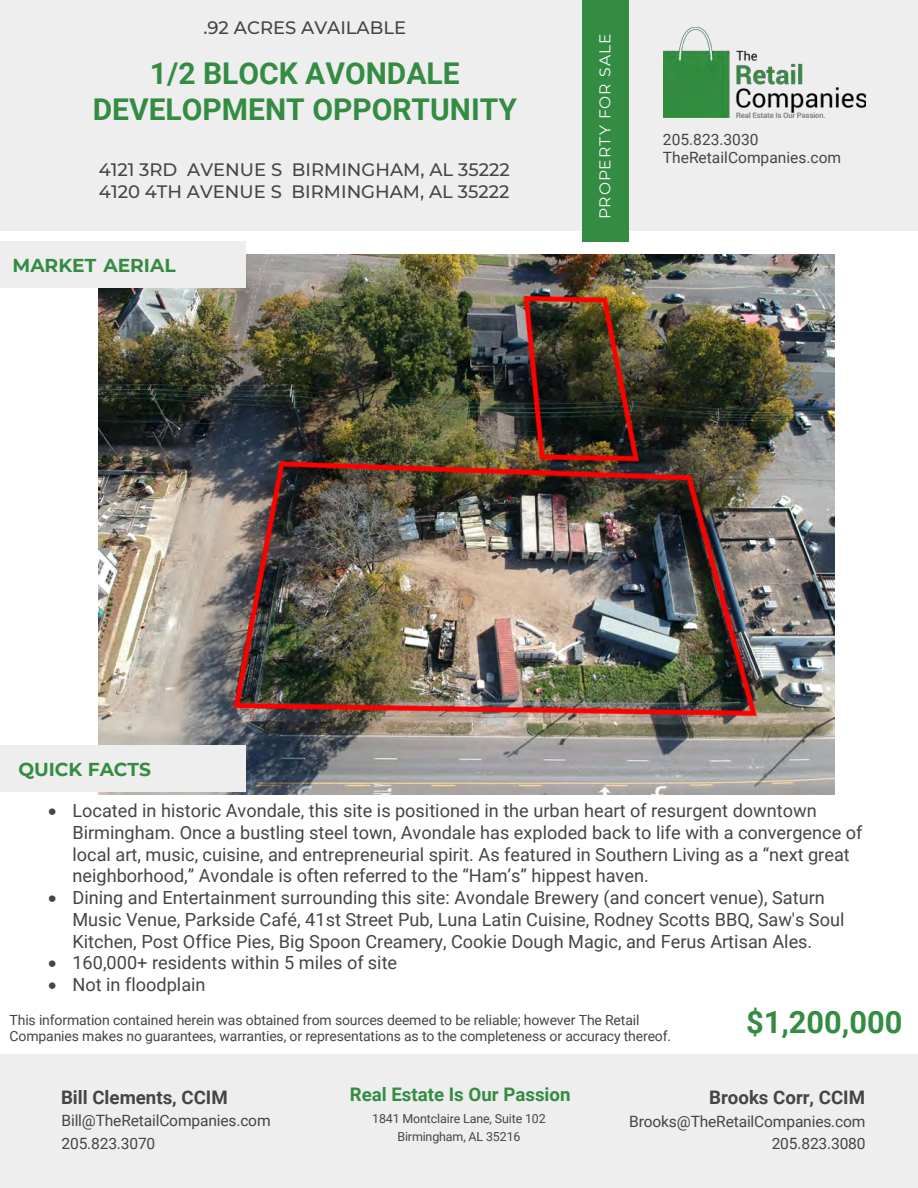
<style>
.page{position:relative;width:918px;height:1188px;background:#fff}
.page>*{position:absolute;margin:0;border:0;box-sizing:border-box;transform-origin:0 0}
.t1{font:700 30.75px "Roboto";color:#348c43}
.t2{font:700 30px/36px "Roboto";color:#348c43;text-align:center}
.t3{font:700 18.6px "Roboto";color:#454545}
.t4{font:700 18.6px "Roboto";color:#348c43}
.t5{font:700 18.6px "Montserrat";color:#348c43}
.t6{font:18.15px/21.8px "Roboto";color:#454545}
.t7{font:500 18px/21.6px "Montserrat";color:#454545}
.t8{font:15.6px/22.5px "Roboto";letter-spacing:-.01em;color:#454545}
.t9{font:15.6px "Montserrat";letter-spacing:.06em;color:#fff}
.t10{font:13.95px/15.8px "Roboto";letter-spacing:-.01em;color:#454545}
.t11{font:12.45px/18px "Roboto";letter-spacing:-.01em;color:#454545;text-align:center}
</style>
<div class="page">
<div style="left:0;top:1055px;width:918px;height:133px;background:#eee"></div>
<div style="left:0;top:0;width:918px;height:231px;background:#eee"></div>
<div style="left:582px;top:0;width:46px;height:242px;background:#348c43"></div>
<img style="left:663px;top:27px;width:203px;height:90px">
<img style="left:99px;top:255px;width:735px;height:539px">
<div style="left:0;top:241px;width:245px;height:46px;background:#eee"></div>
<div style="left:0;top:745px;width:245px;height:46px;background:#eee"></div>
<p class="t7" style="left:203px;top:16px;width:204px">.92 ACRES AVAILABLE</p>
<h2 class="t2" style="left:93px;top:54px;width:426px">1/2 BLOCK AVONDALE<br>DEVELOPMENT OPPORTUNITY</h2>
<p class="t7" style="left:99px;top:158px;width:412px">4121 3RD AVENUE S BIRMINGHAM, AL 35222<br>4120 4TH AVENUE S BIRMINGHAM, AL 35222</p>
<p class="t5" style="left:13px;top:252px;width:165px">MARKET AERIAL</p>
<p class="t9" style="left:594px;top:219px;width:187px;rotate:-90deg">PROPERTY FOR SALE</p>
<p class="t8" style="left:663px;top:130px;width:180px;line-height:18px">205.823.3030<br>TheRetailCompanies.com</p>
<p class="t5" style="left:18px;top:756px;width:134px">QUICK FACTS</p>
<p class="t6" style="left:72px;top:799px;width:792px;text-indent:-24px">• Located in historic Avondale, this site is positioned in the urban heart of resurgent downtown Birmingham. Once a bustling steel town, Avondale has exploded back to life with a convergence of local art, music, cuisine, and entrepreneurial spirit. As featured in Southern Living as a “next great neighborhood,” Avondale is often referred to the “Ham’s” hippest haven.</p>
<p class="t6" style="left:72px;top:886px;width:774px;text-indent:-24px">• Dining and Entertainment surrounding this site: Avondale Brewery (and concert venue), Saturn<br>Music Venue, Parkside Café, 41st Street Pub, Luna Latin Cuisine, Rodney Scotts BBQ, Saw's Soul<br>Kitchen, Post Office Pies, Big Spoon Creamery, Cookie Dough Magic, and Ferus Artisan Ales.</p>
<p class="t6" style="left:48px;top:951px;width:351px">• 160,000+ residents within 5 miles of site</p>
<p class="t6" style="left:48px;top:973px;width:159px">• Not in floodplain</p>
<p class="t10" style="left:10px;top:1011px;width:663px">This information contained herein was obtained from sources deemed to be reliable; however The Retail<br>Companies makes no guarantees, warranties, or representations as to the completeness or accuracy thereof.</p>
<h1 class="t1" style="left:746px;top:1000px;width:158px">$1,200,000</h1>
<p class="t4" style="left:350px;top:1082px;width:222px">Real Estate Is Our Passion</p>
<p class="t11" style="left:372px;top:1109px;width:175px">1841 Montclaire Lane, Suite 102<br>Birmingham, AL 35216</p>
<p class="t3" style="left:61px;top:1084px;width:168px">Bill Clements, CCIM</p>
<p class="t3" style="left:709px;top:1085px;width:157px">Brooks Corr, CCIM</p>
<p class="t8" style="left:629px;top:1109px;width:238px;text-align:right">Brooks@TheRetailCompanies.com<br>205.823.3080</p>
<p class="t8" style="left:62px;top:1109px;width:211px">Bill@TheRetailCompanies.com<br>205.823.3070</p>
</div>
